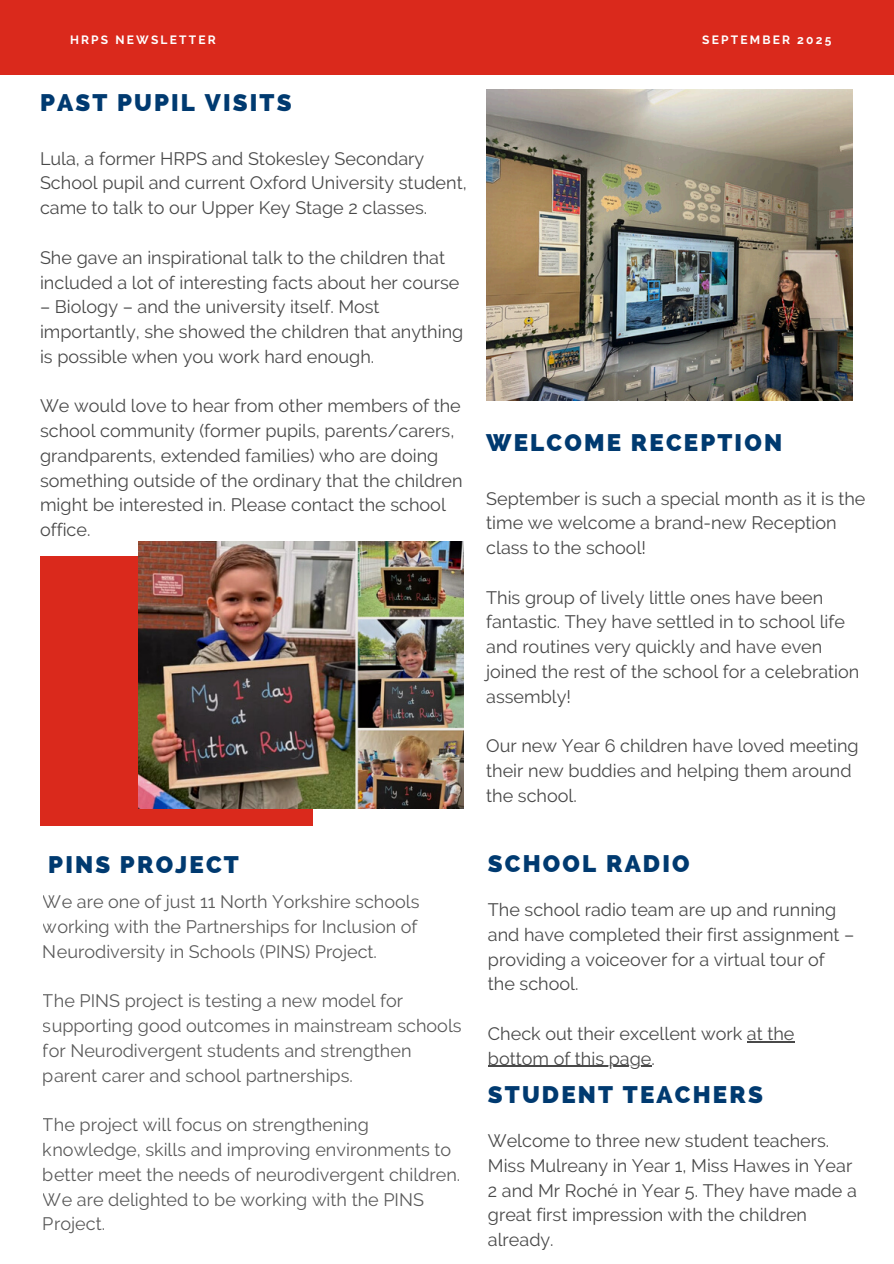
<style>
.page{position:relative;width:894px;height:1264px;background:#fff}
.page>*{position:absolute;margin:0;border:0;box-sizing:border-box;transform-origin:0 0}
.t1{font:800 24px "Raleway";letter-spacing:.09em;color:#003a70}
.t2{font:18px/24.8px "Raleway";color:#494949}
.t3{font:18px/24.8px "Raleway";color:#000}
.t4{font:700 12px "Raleway";letter-spacing:.18em;color:#fff}
</style>
<div class="page">
<div style="left:0;top:0;width:893px;height:74px;background:#da291c"></div>
<div style="left:40px;top:556px;width:273px;height:269px;background:#da291c"></div>
<img style="left:486px;top:89px;width:366px;height:311px">
<img style="left:139px;top:541px;width:324px;height:267px">
<hr style="left:746px;top:1041px;width:48px;height:1px;background:#494949">
<hr style="left:487px;top:1065px;width:164px;height:1px;background:#494949">
<p class="t4" style="left:70px;top:33px;width:147px">HRPS NEWSLETTER</p>
<p class="t4" style="left:702px;top:33px;width:130px">SEPTEMBER 2025</p>
<h1 class="t1" style="left:40px;top:89px;width:253px">PAST PUPIL VISITS</h1>
<p class="t2" style="left:40px;top:146px;width:428px">Lula, a former HRPS and Stokesley Secondary<br>School pupil and current Oxford University student, came to talk to our Upper Key Stage 2 classes.</p>
<p class="t2" style="left:40px;top:245px;width:421px">She gave an inspirational talk to the children that included a lot of interesting facts about her course</p>
<p class="t2" style="left:40px;top:294px;width:424px">– Biology – and the university itself. Most importantly, she showed the children that anything is possible when you work hard enough.</p>
<p class="t2" style="left:40px;top:393px;width:424px">We would love to hear from other members of the school community (former pupils, parents/carers, grandparents, extended families) who are doing something outside of the ordinary that the children might be interested in. Please contact the school office.</p>
<h1 class="t1" style="left:486px;top:428px;width:297px">WELCOME RECEPTION</h1>
<p class="t2" style="left:486px;top:486px;width:381px">September is such a special month as it is the time we welcome a brand-new Reception class to the school!</p>
<p class="t2" style="left:486px;top:585px;width:374px">This group of lively little ones have been fantastic. They have settled in to school life and routines very quickly and have even joined the rest of the school for a celebration assembly!</p>
<p class="t2" style="left:486px;top:733px;width:374px">Our new Year 6 children have loved meeting their new buddies and helping them around the school.</p>
<h1 class="t1" style="left:48px;top:850px;width:192px">PINS PROJECT</h1>
<p class="t3" style="left:43px;top:889px;width:378px;text-align:justify">We are one of just 11 North Yorkshire schools working with the Partnerships for Inclusion of Neurodiversity in Schools (PINS) Project.</p>
<p class="t3" style="left:43px;top:988px;width:420px">The PINS project is testing a new model for supporting good outcomes in mainstream schools for Neurodivergent students and strengthen parent carer and school partnerships.</p>
<p class="t3" style="left:43px;top:1112px;width:419px">The project will focus on strengthening knowledge, skills and improving environments to better meet the needs of neurodivergent children.<br>We are delighted to be working with the PINS Project.</p>
<h1 class="t1" style="left:487px;top:849px;width:203px">SCHOOL RADIO</h1>
<p class="t2" style="left:487px;top:897px;width:368px">The school radio team are up and running and have completed their first assignment – providing a voiceover for a virtual tour of the school.</p>
<p class="t2" style="left:487px;top:1021px;width:308px">Check out their excellent work at the bottom of this page.</p>
<h1 class="t1" style="left:487px;top:1079px;width:276px">STUDENT TEACHERS</h1>
<p class="t2" style="left:487px;top:1128px;width:370px">Welcome to three new student teachers.<br>Miss Mulreany in Year 1, Miss Hawes in Year 2 and Mr Roché in Year 5. They have made a great first impression with the children already.</p>
</div>
